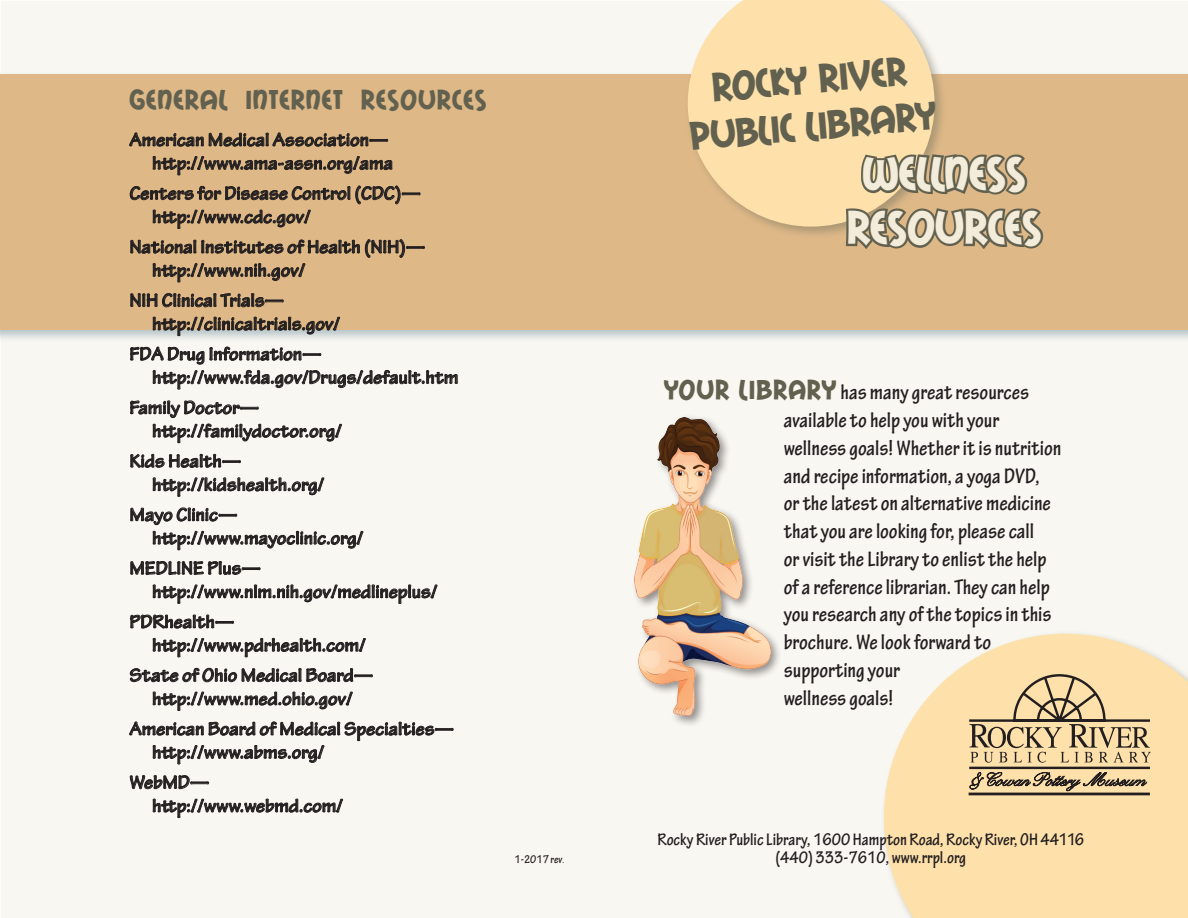
<style>
.page{position:relative;width:1188px;height:918px;background:#fff}
.page>*{position:absolute;margin:0;border:0;box-sizing:border-box;transform-origin:0 0}
.t1{font:45px "Mail Ray Stuff";color:#f4ecda}
.t2{font:39px/46.8px "Mail Ray Stuff";color:#62614f;text-align:center}
.t3{font:27px "Mail Ray Stuff";letter-spacing:.04em;color:#62614f}
.t4{font:700 condensed 22.5px/27.8px "Tekton Pro";color:#231f20}
.t5{font:700 19.5px/23.4px "Tekton Pro";color:#231f20}
.Adult_text{font:700 condensed 18px/18px "Tekton Pro";color:#231f20;text-align:center}
.Adult_text-2{font:700 condensed 12px "Tekton Pro";color:#231f20}
.s1{font-size:9px}
.s2{font-family:"Mail Ray Stuff";font-weight:400;font-stretch:normal;font-size:27px;color:#62614f}
</style>
<div class="page">
<div style="left:1px;top:1px;width:1187px;height:917px;background:#f9f7f2"></div>
<div style="left:631px;top:414px;width:152px;height:314px;background:#231f20;opacity:.5"></div>
<img style="left:635px;top:417px;width:135px;height:298px">
<div style="left:880px;top:630px;width:308px;height:288px;background:#f9f7f2"></div>
<svg style="left:884px;top:634px;width:304px;height:284px"></svg>
<svg style="left:970px;top:772px;width:177px;height:19px;background:#bba57f"></svg>
<hr style="left:969px;top:793px;width:181px;height:2px;background:#231f20">
<hr style="left:969px;top:767px;width:181px;height:2px;background:#231f20">
<svg style="left:969px;top:673px;width:182px;height:90px;background:#d6be91"></svg>
<div style="left:0;top:71px;width:1188px;height:272px;background:#7894a3;opacity:.51"></div>
<div style="left:0;top:75px;width:1188px;height:255px;background:#deb887"></div>
<div style="left:684px;top:0;width:263px;height:239px;background:#797763;opacity:.5"></div>
<svg style="left:688px;top:0;width:247px;height:227px;background:#fadeab"></svg>
<svg style="left:858px;top:151px;width:170px;height:46px"></svg>
<svg style="left:843px;top:205px;width:201px;height:44px"></svg>
<svg style="left:129px;top:132px;width:259px;height:15px"></svg>
<svg style="left:152px;top:156px;width:241px;height:20px"></svg>
<svg style="left:130px;top:185px;width:291px;height:44px"></svg>
<svg style="left:130px;top:239px;width:295px;height:44px"></svg>
<svg style="left:130px;top:293px;width:154px;height:15px"></svg>
<svg style="left:152px;top:316px;width:188px;height:20px"></svg>
<svg style="left:130px;top:346px;width:328px;height:44px"></svg>
<svg style="left:130px;top:400px;width:212px;height:44px"></svg>
<svg style="left:130px;top:454px;width:111px;height:14px"></svg>
<svg style="left:152px;top:477px;width:173px;height:20px"></svg>
<svg style="left:130px;top:507px;width:108px;height:18px"></svg>
<svg style="left:152px;top:531px;width:212px;height:20px"></svg>
<svg style="left:130px;top:561px;width:131px;height:14px"></svg>
<svg style="left:152px;top:584px;width:286px;height:20px"></svg>
<svg style="left:130px;top:614px;width:104px;height:15px"></svg>
<svg style="left:152px;top:638px;width:214px;height:20px"></svg>
<svg style="left:130px;top:668px;width:243px;height:15px"></svg>
<svg style="left:152px;top:691px;width:201px;height:20px"></svg>
<svg style="left:129px;top:721px;width:325px;height:44px"></svg>
<svg style="left:130px;top:775px;width:79px;height:15px"></svg>
<svg style="left:152px;top:798px;width:191px;height:20px"></svg>
<p class="t3" style="left:130px;top:83px;width:359px">GENERAL INTERNET RESOURCES</p>
<p class="t5" style="left:130px;top:128px;width:265px;text-align:right">American Medical Association— http://www.ama-assn.org/ama</p>
<p class="t5" style="left:152px;top:182px;width:270px;text-indent:-23px">Centers for Disease Control (CDC)— http://www.cdc.gov/</p>
<p class="t5" style="left:152px;top:235px;width:275px;text-indent:-23px">National Institutes of Health (NIH)— http://www.nih.gov/</p>
<p class="t5" style="left:152px;top:289px;width:189px;text-indent:-23px">NIH Clinical Trials— http://clinicaltrials.gov/</p>
<p class="t5" style="left:152px;top:343px;width:308px;text-indent:-23px">FDA Drug Information— http://www.fda.gov/Drugs/default.htm</p>
<p class="t5" style="left:152px;top:396px;width:191px;text-indent:-23px">Family Doctor— http://familydoctor.org/</p>
<p class="t5" style="left:152px;top:450px;width:174px;text-indent:-23px">Kids Health— http://kidshealth.org/</p>
<p class="t5" style="left:152px;top:503px;width:213px;text-indent:-23px">Mayo Clinic— http://www.mayoclinic.org/</p>
<p class="t5" style="left:152px;top:557px;width:287px;text-indent:-23px">MEDLINE Plus— http://www.nlm.nih.gov/medlineplus/</p>
<p class="t5" style="left:152px;top:610px;width:215px;text-indent:-23px">PDRhealth— http://www.pdrhealth.com/</p>
<p class="t5" style="left:130px;top:664px;width:245px;text-align:center">State of Ohio Medical Board— http://www.med.ohio.gov/</p>
<p class="t5" style="left:152px;top:717px;width:303px;text-indent:-23px">American Board of Medical Specialties— http://www.abms.org/</p>
<p class="t5" style="left:152px;top:771px;width:192px;text-indent:-23px">WebMD— http://www.webmd.com/</p>
<p class="Adult_text-2" style="left:515px;top:852px;width:51px">1-2017 rev<span class="s1">.</span></p>
<p class="t2" style="left:684px;top:67px;width:248px;rotate:-5deg">ROCKY RIVER<br>PUBLIC LIBRARY</p>
<p class="t1" style="left:863px;top:147px;width:165px">WELLNESS</p>
<p class="t1" style="left:847px;top:201px;width:197px">RESOURCES</p>
<p class="t4" style="left:784px;top:379px;width:279px;text-indent:-120px"><span class="s2">YOUR LIBRARY</span> has many great resources available to help you with your wellness goals! Whether it is nutrition and recipe information, a yoga DVD,<br>or the latest on alternative medicine that you are looking for, please call<br>or visit the Library to enlist the help of a reference librarian. They can help you research any of the topics in this brochure. We look forward to supporting your<br>wellness goals!</p>
<p class="Adult_text" style="left:657px;top:830px;width:428px">Rocky River Public Library, 1600 Hampton Road, Rocky River, OH 44116 (440) 333-7610, www.rrpl.org</p>
</div>
